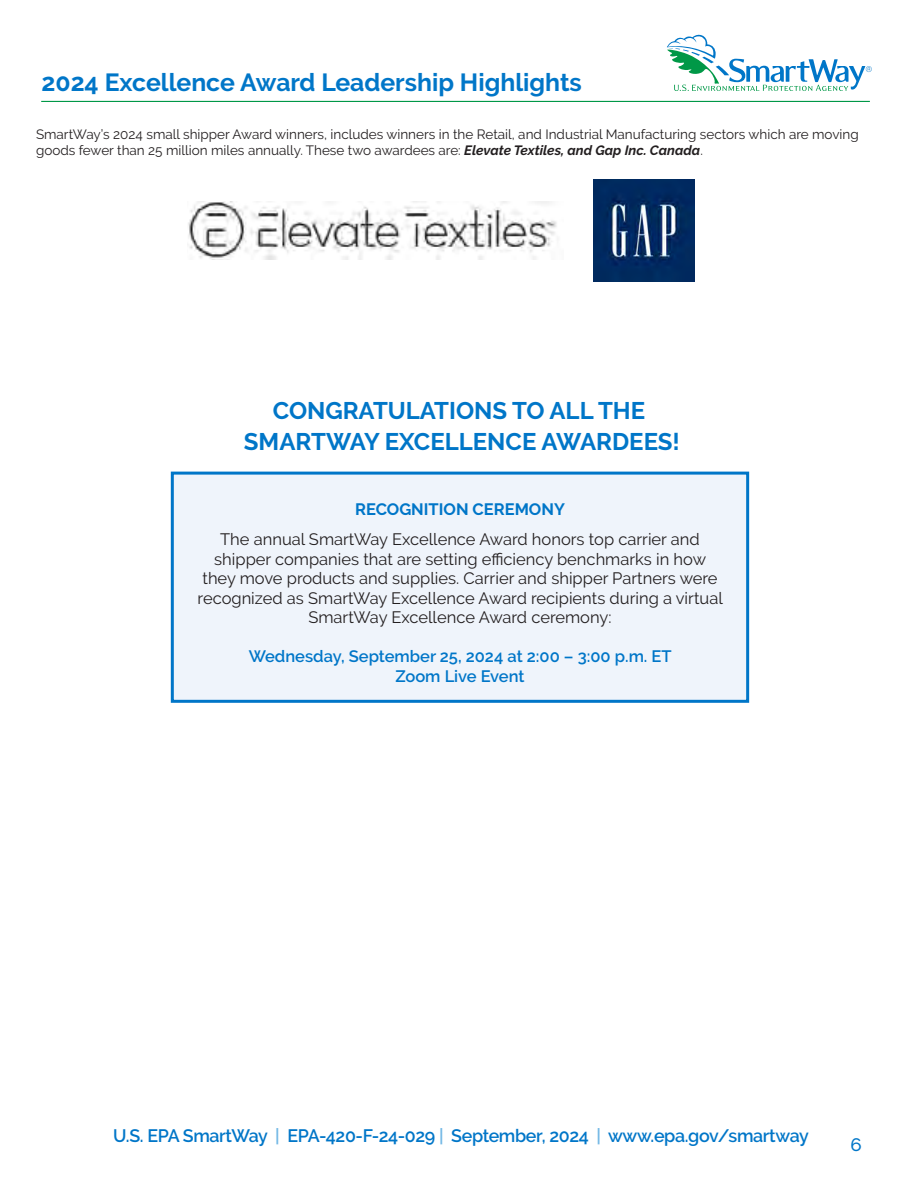
<style>
.page{position:relative;width:918px;height:1188px;background:#fff}
.page>*{position:absolute;margin:0;border:0;box-sizing:border-box;transform-origin:0 0}
.t1{font:700 24.75px "Raleway";color:#0076c8}
.t2{font:700 24px/31.5px "Raleway";color:#0076c8;text-align:center}
.t3{font:600 18px "Raleway";letter-spacing:-.02em;color:#0076c8}
.t4{font:500 18px "Raleway";color:#0076c8;scale:1.04 1}
.t5{font:16.5px/19.5px "Raleway";color:#231f20;text-align:center}
.t6{font:600 16.5px/19.5px "Raleway";color:#0076c8;text-align:center}
.t7{font:700 16.5px "Raleway";color:#0076c8}
.t8{font:13.5px/16.5px "Raleway";color:#231f20}
.s1{font-weight:700;font-style:italic}
.s2{color:#73b8e5}
</style>
<div class="page">
<div style="left:172px;top:473px;width:576px;height:228px;background:#eff4fb"></div>
<div style="left:171px;top:472px;width:578px;height:231px;border:3px solid #0076c8"></div>
<hr style="left:41px;top:101px;width:829px;height:1px;background:#009847">
<svg style="left:667px;top:34px;width:205px;height:57px"></svg>
<img style="left:188px;top:202px;width:369px;height:57px">
<img style="left:593px;top:180px;width:102px;height:101px">
<h2 class="t1" style="left:42px;top:68px;width:542px">2024 Excellence Award Leadership Highlights</h2>
<p class="t8" style="left:36px;top:126px;width:824px">SmartWay’s 2024 small shipper Award winners, includes winners in the Retail, and Industrial Manufacturing sectors which are moving goods fewer than 25 million miles annually. These two awardees are: <span class="s1">Elevate Textiles, and Gap Inc. Canada</span>.</p>
<h2 class="t2" style="left:244px;top:394px;width:437px">CONGRATULATIONS TO ALL THE<br>SMARTWAY EXCELLENCE AWARDEES!</h2>
<h4 class="t7" style="left:355px;top:500px;width:211px">RECOGNITION CEREMONY</h4>
<p class="t5" style="left:220px;top:530px;width:481px">The annual SmartWay Excellence Award honors top carrier and</p>
<p class="t5" style="left:214px;top:549px;width:493px">shipper companies that are setting efficiency benchmarks in how</p>
<p class="t5" style="left:198px;top:569px;width:527px">they move products and supplies. Carrier and shipper Partners were recognized as SmartWay Excellence Award recipients during a virtual<br>SmartWay Excellence Award ceremony:</p>
<p class="t6" style="left:249px;top:647px;width:424px">Wednesday, September 25, 2024 at 2:00 – 3:00 p.m. ET<br>Zoom Live Event</p>
<p class="t3" style="left:113px;top:1126px;width:697px">U.S. EPA SmartWay <span class="s2">|</span> EPA-420-F-24-029 <span class="s2">|</span> September, 2024 <span class="s2">|</span> www.epa.gov/smartway</p>
<p class="t4" style="left:850px;top:1134px;width:12px">6</p>
</div>
